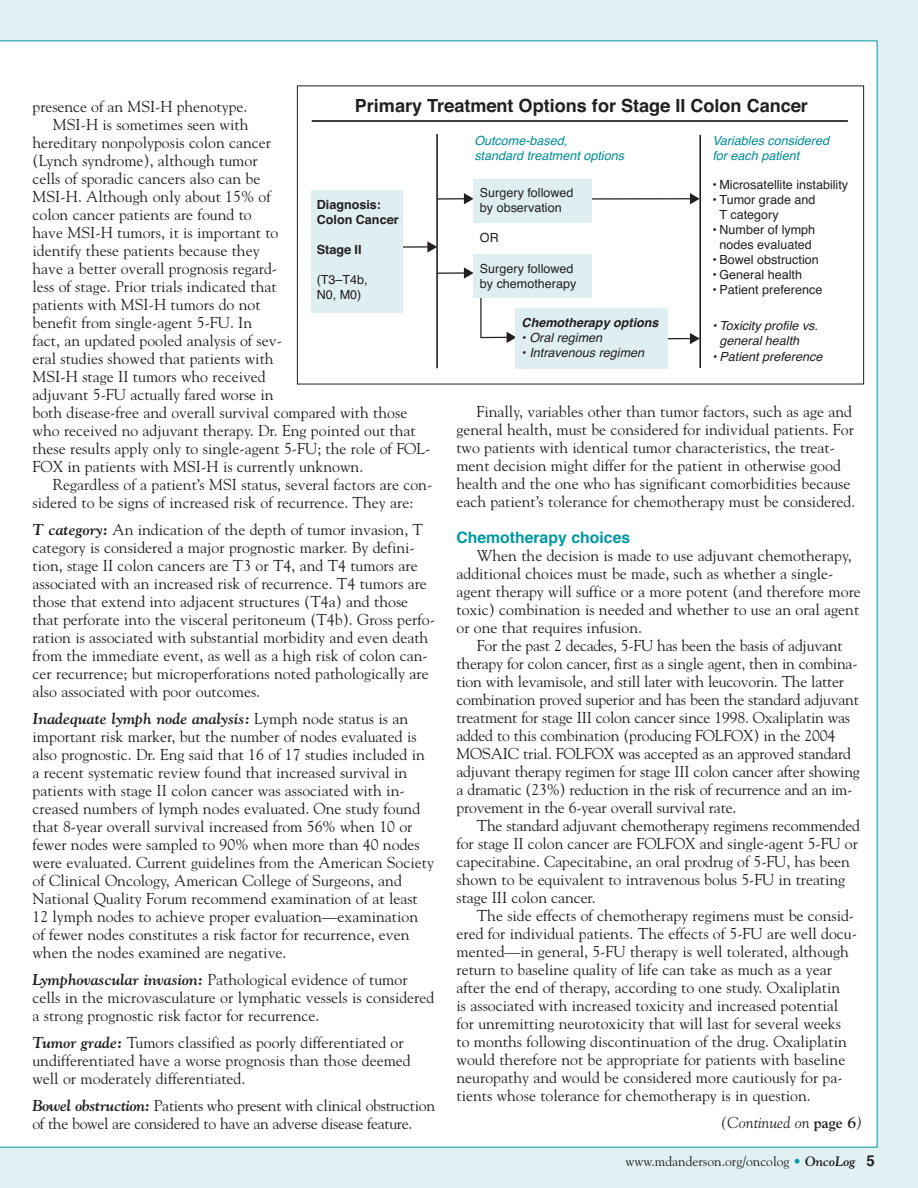
<style>
.page{position:relative;width:918px;height:1188px;background:#e1f0f3}
.page>*{position:absolute;margin:0;border:0;box-sizing:border-box;transform-origin:0 0}
.t1{font:700 18.15px "Helvetica";color:#231f20}
.t2{font:15.75px/18px "Goudy";color:#231f20}
.t3{font:15.75px/18px "Goudy";letter-spacing:-.02em;color:#231f20}
.t4{font:700 15.75px "Helvetica";color:#0097a4}
.t5{font:italic 15.75px "Goudy";color:#231f20}
.t6{font:13.5px "Goudy";color:#231f20}
.t7{font:12.6px/15.1px "Helvetica";color:#231f20}
.t8{font:italic 12.6px/15.1px "Helvetica";color:#231f20}
.t9{font:italic 12.6px/15.1px "Helvetica";color:#008b98}
.t10{font:700 12.6px/15.1px "Helvetica";color:#231f20}
.t11{font:italic 700 12.6px "Helvetica";color:#231f20}
.s1{font-weight:700;font-style:italic}
.s2{font-weight:700;font-style:normal}
.s3{color:#0097a4}
.s4{font-family:"Helvetica";font-weight:700;font-size:15px}
</style>
<div class="page">
<div style="left:0;top:41px;width:878px;height:1107px;background:#fff"></div>
<div style="left:297px;top:86px;width:566px;height:296px;background:#fff"></div>
<hr style="left:312px;top:120px;width:536px;height:2px;background:#231f20">
<hr style="left:365px;top:246px;width:64px;height:2px;background:#231f20">
<svg style="left:427px;top:241px;width:9px;height:12px"></svg>
<hr style="left:437px;top:272px;width:29px;height:2px;background:#231f20">
<svg style="left:464px;top:267px;width:9px;height:12px"></svg>
<svg style="left:480px;top:297px;width:36px;height:46px"></svg>
<hr style="left:437px;top:198px;width:29px;height:2px;background:#231f20">
<svg style="left:464px;top:193px;width:9px;height:11px"></svg>
<hr style="left:588px;top:198px;width:104px;height:2px;background:#231f20">
<svg style="left:690px;top:193px;width:9px;height:11px"></svg>
<hr style="left:656px;top:338px;width:34px;height:1px;background:#231f20">
<svg style="left:690px;top:333px;width:9px;height:11px"></svg>
<hr style="left:436px;top:134px;width:2px;height:234px;background:#231f20">
<hr style="left:699px;top:135px;width:2px;height:233px;background:#231f20">
<div style="left:312px;top:190px;width:91px;height:122px;background:#dfeef1"></div>
<div style="left:473px;top:179px;width:118px;height:43px;background:#dfeef1"></div>
<div style="left:473px;top:254px;width:118px;height:43px;background:#dfeef1"></div>
<div style="left:516px;top:308px;width:152px;height:60px;background:#dfeef1"></div>
<div style="left:297px;top:86px;width:567px;height:298px;border:1px solid #231f20"></div>
<p class="t1" style="left:355px;top:91px;width:455px">Primary Treatment Options for Stage II Colon Cancer</p>
<p class="t9" style="left:712px;top:133px;width:118px">Variables considered for each patient</p>
<p class="t7" style="left:712px;top:177px;width:137px">• Microsatellite instability</p>
<p class="t7" style="left:720px;top:192px;width:98px;text-indent:-7px">• Tumor grade and<br>T category</p>
<p class="t7" style="left:712px;top:222px;width:104px;text-align:center">• Number of lymph nodes evaluated</p>
<p class="t7" style="left:712px;top:252px;width:108px">• Bowel obstruction</p>
<p class="t7" style="left:712px;top:268px;width:91px">• General health</p>
<p class="t7" style="left:712px;top:283px;width:111px">• Patient preference</p>
<p class="t8" style="left:720px;top:319px;width:100px;text-indent:-7px">• Toxicity profile vs. general health</p>
<p class="t8" style="left:712px;top:349px;width:111px">• Patient preference</p>
<p class="t2" style="left:33px;top:97px;width:216px">presence of an MSI-H phenotype.</p>
<p class="t2" style="left:53px;top:115px;width:197px">MSI-H is sometimes seen with</p>
<p class="t2" style="left:33px;top:133px;width:240px">hereditary nonpolyposis colon cancer</p>
<p class="t2" style="left:33px;top:151px;width:227px">(Lynch syndrome), although tumor</p>
<p class="t2" style="left:33px;top:169px;width:229px">cells of sporadic cancers also can be</p>
<p class="t2" style="left:33px;top:187px;width:240px">MSI-H. Although only about 15% of</p>
<p class="t2" style="left:33px;top:205px;width:221px">colon cancer patients are found to</p>
<p class="t2" style="left:33px;top:223px;width:247px">have MSI-H tumors, it is important to</p>
<p class="t2" style="left:33px;top:241px;width:229px">identify these patients because they</p>
<p class="t2" style="left:33px;top:259px;width:246px">have a better overall prognosis regard-</p>
<p class="t2" style="left:33px;top:277px;width:246px">less of stage. Prior trials indicated that</p>
<p class="t2" style="left:33px;top:295px;width:230px">patients with MSI-H tumors do not</p>
<p class="t2" style="left:33px;top:313px;width:221px">benefit from single-agent 5-FU. In</p>
<p class="t2" style="left:33px;top:331px;width:251px">fact, an updated pooled analysis of sev-</p>
<p class="t2" style="left:33px;top:349px;width:243px">eral studies showed that patients with</p>
<p class="t2" style="left:33px;top:367px;width:235px">MSI-H stage II tumors who received</p>
<p class="t2" style="left:33px;top:385px;width:243px">adjuvant 5-FU actually fared worse in</p>
<p class="t2" style="left:33px;top:403px;width:376px">both disease-free and overall survival compared with those</p>
<p class="t2" style="left:33px;top:421px;width:385px">who received no adjuvant therapy. Dr. Eng pointed out that</p>
<p class="t2" style="left:33px;top:439px;width:399px">these results apply only to single-agent 5-FU; the role of FOL-</p>
<p class="t2" style="left:33px;top:457px;width:332px">FOX in patients with MSI-H is currently unknown.</p>
<p class="t2" style="left:53px;top:475px;width:381px">Regardless of a patient’s MSI status, several factors are con-</p>
<p class="t2" style="left:33px;top:493px;width:382px">sidered to be signs of increased risk of recurrence. They are:</p>
<p class="t2" style="left:33px;top:520px;width:404px"><span class="s1">T category:</span> An indication of the depth of tumor invasion, T category is considered a major prognostic marker. By defini&shy;tion, stage II colon cancers are T3 or T4, and T4 tumors are associated with an increased risk of recurrence. T4 tumors are those that extend into adjacent structures (T4a) and those that perforate into the visceral peritoneum (T4b). Gross perfo&shy;ration is associated with substantial morbidity and even death from the immediate event, as well as a high risk of colon can&shy;cer recurrence; but microperforations noted pathologically are also associated with poor outcomes.</p>
<p class="t2" style="left:32px;top:709px;width:403px"><span class="s1">Inadequate lymph node analysis:</span> Lymph node status is an important risk marker, but the number of nodes evaluated is also prognostic. Dr. Eng said that 16 of 17 studies included in a recent systematic review found that increased survival in patients with stage II colon cancer was associated with in&shy;creased numbers of lymph nodes evaluated. One study found that 8-year overall survival increased from 56% when 10 or fewer nodes were sampled to 90% when more than 40 nodes were evaluated. Current guidelines from the American Society of Clinical Oncology, American College of Surgeons, and National Quality Forum recommend examination of at least 12 lymph nodes to achieve proper evaluation—examination of fewer nodes constitutes a risk factor for recurrence, even when the nodes examined are negative.</p>
<p class="t2" style="left:32px;top:970px;width:403px"><span class="s1">Lymphovascular invasion:</span> Pathological evidence of tumor cells in the microvasculature or lymphatic vessels is considered a strong prognostic risk factor for recurrence.</p>
<p class="t2" style="left:32px;top:1033px;width:380px"><span class="s1">Tumor grade:</span> Tumors classified as poorly differentiated or undifferentiated have a worse prognosis than those deemed well or moderately differentiated.</p>
<p class="t3" style="left:32px;top:1096px;width:404px"><span class="s1">Bowel obstruction:</span> Patients who present with clinical obstruction of the bowel are considered to have an adverse disease feature.</p>
<p class="t9" style="left:474px;top:133px;width:151px">Outcome-based,<br>standard treatment options</p>
<p class="t7" style="left:480px;top:186px;width:95px">Surgery followed by observation</p>
<p class="t7" style="left:480px;top:231px;width:20px">OR</p>
<p class="t7" style="left:480px;top:261px;width:98px">Surgery followed by chemotherapy</p>
<p class="t11" style="left:522px;top:312px;width:139px">Chemotherapy options</p>
<p class="t8" style="left:522px;top:330px;width:82px">• Oral regimen</p>
<p class="t8" style="left:522px;top:345px;width:124px">• Intravenous regimen</p>
<p class="t10" style="left:317px;top:197px;width:83px">Diagnosis:<br>Colon Cancer</p>
<p class="t10" style="left:317px;top:242px;width:46px">Stage II</p>
<p class="t7" style="left:317px;top:273px;width:53px">(T3–T4b,<br>N0, M0)</p>
<p class="t2" style="left:456px;top:403px;width:400px;text-indent:20px">Finally, variables other than tumor factors, such as age and general health, must be considered for individual patients. For two patients with identical tumor characteristics, the treat&shy;ment decision might differ for the patient in otherwise good health and the one who has significant comorbidities because each patient’s tolerance for chemotherapy must be considered.</p>
<p class="t4" style="left:457px;top:531px;width:175px">Chemotherapy choices</p>
<p class="t2" style="left:457px;top:547px;width:406px;text-indent:20px">When the decision is made to use adjuvant chemotherapy, additional choices must be made, such as whether a single&shy;agent therapy will suffice or a more potent (and therefore more toxic) combination is needed and whether to use an oral agent or one that requires infusion.</p>
<p class="t2" style="left:457px;top:637px;width:405px;text-indent:20px">For the past 2 decades, 5-FU has been the basis of adjuvant therapy for colon cancer, first as a single agent, then in combina&shy;tion with levamisole, and still later with leucovorin. The latter combination proved superior and has been the standard adjuvant treatment for stage III colon cancer since 1998. Oxaliplatin was added to this combination (producing FOLFOX) in the 2004<br>MOSAIC trial. FOLFOX was accepted as an approved standard adjuvant therapy regimen for stage III colon cancer after showing a dramatic (23%) reduction in the risk of recurrence and an im&shy;provement in the 6-year overall survival rate.</p>
<p class="t2" style="left:457px;top:817px;width:405px;text-indent:20px">The standard adjuvant chemotherapy regimens recommended for stage II colon cancer are FOLFOX and single-agent 5-FU or capecitabine. Capecitabine, an oral prodrug of 5-FU, has been shown to be equivalent to intravenous bolus 5-FU in treating stage III colon cancer.</p>
<p class="t2" style="left:457px;top:907px;width:402px;text-indent:20px">The side effects of chemotherapy regimens must be consid&shy;ered for individual patients. The effects of 5-FU are well docu&shy;mented—in general, 5-FU therapy is well tolerated, although return to baseline quality of life can take as much as a year after the end of therapy, according to one study. Oxaliplatin<br>is associated with increased toxicity and increased potential for unremitting neurotoxicity that will last for several weeks to months following discontinuation of the drug. Oxaliplatin would therefore not be appropriate for patients with baseline neuropathy and would be considered more cautiously for pa&shy;tients whose tolerance for chemotherapy is in question.</p>
<p class="t5" style="left:721px;top:1114px;width:143px">(Continued on <span class="s2">page 6</span>)</p>
<p class="t6" style="left:626px;top:1154px;width:251px">www.mdanderson.org/oncolog <span class="s3">•</span> <span class="s1">OncoLog</span> <span class="s4">5</span></p>
</div>
